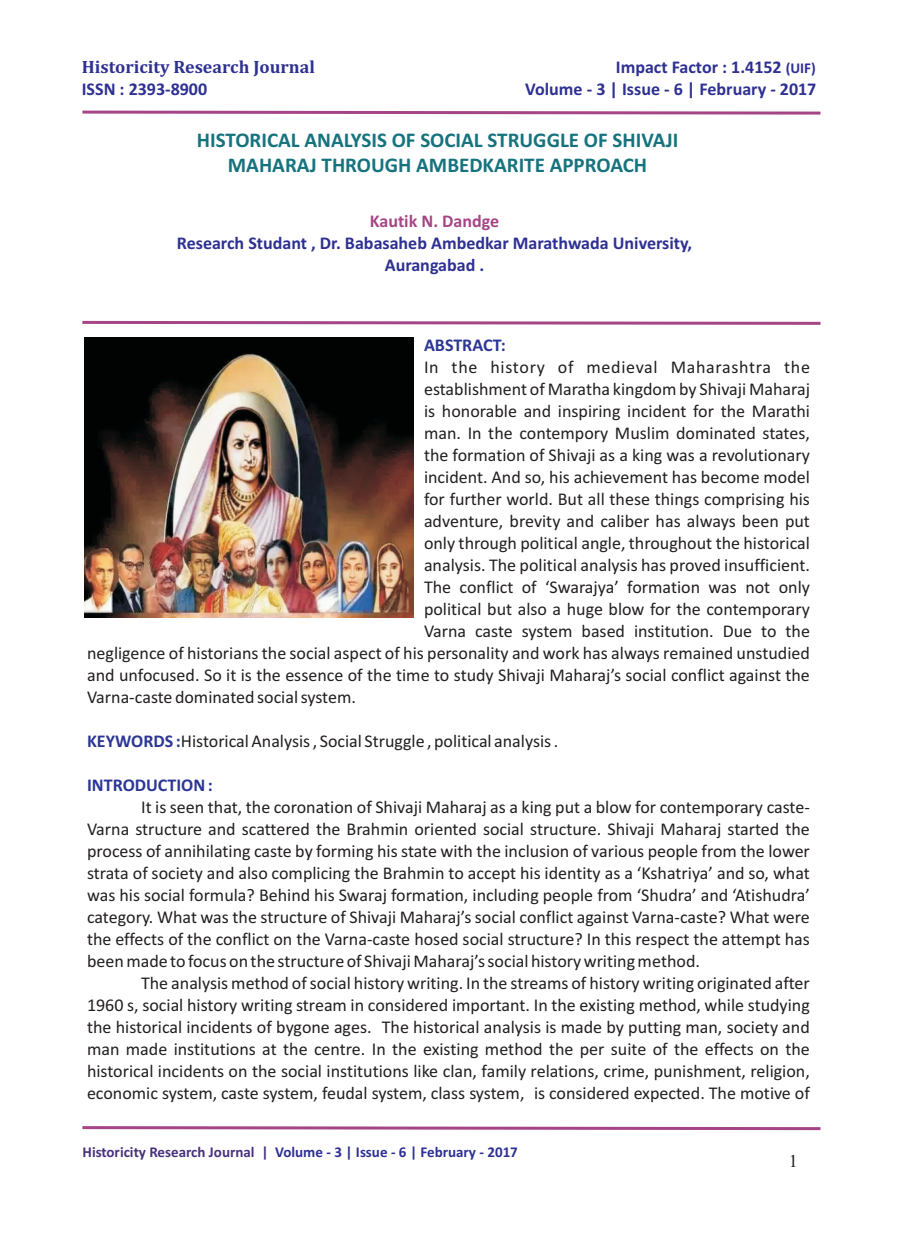
<style>
.page{position:relative;width:898px;height:1242px;background:#fff}
.page>*{position:absolute;margin:0;border:0;box-sizing:border-box;transform-origin:0 0}
.t1{font:700 21px/25.7px "Calibri";color:#16737e;text-align:center}
.t2{font:18px/21.9px "Calibri";color:#231f20;text-align:justify}
.t3{font:700 18px/21.9px "Calibri";color:#2e3092;text-align:center}
.t4{font:18px "Calibri";letter-spacing:.04em;color:#231f20}
.t5{font:700 18px "Cambria";color:#2e3092}
.t6{font:700 18px "Calibri";color:#2c3695}
.t7{font:700 18px "Calibri";color:#a54586}
.t8{font:18px "Times New Roman";color:#231f20}
.t9{font:700 15px "Calibri";color:#2e3092}
.s1{font-size:15px}
.s2{font-weight:700;color:#2c3695}
.s3{color:#49317d}
</style>
<div class="page">
<img style="left:85px;top:337px;width:328px;height:280px">
<svg style="left:82px;top:1126px;width:739px;height:5px"></svg>
<svg style="left:82px;top:320px;width:739px;height:5px"></svg>
<svg style="left:82px;top:110px;width:739px;height:5px"></svg>
<p class="t5" style="left:82px;top:59px;width:234px">Historicity Research Journal</p>
<p class="t3" style="left:615px;top:57px;width:201px">Impact Factor : 1.4152 <span class="s1">(UIF)</span></p>
<p class="t3" style="left:82px;top:79px;width:127px">ISSN : 2393-8900</p>
<p class="t3" style="left:525px;top:79px;width:292px">Volume - 3 | Issue - 6 | February - 2017</p>
<p class="t1" style="left:197px;top:129px;width:482px">HISTORICAL ANALYSIS OF SOCIAL STRUGGLE OF SHIVAJI<br>MAHARAJ THROUGH AMBEDKARITE APPROACH</p>
<p class="t7" style="left:370px;top:213px;width:131px">Kautik N. Dandge</p>
<p class="t3" style="left:177px;top:233px;width:516px">Research Studant , Dr. Babasaheb Ambedkar Marathwada University,<br>Aurangabad .</p>
<p class="t6" style="left:424px;top:338px;width:83px">ABSTRACT:</p>
<p class="t4" style="left:424px;top:360px;width:387px">In the history of medieval Maharashtra the</p>
<p class="t2" style="left:424px;top:380px;width:387px">establishment of Maratha kingdom by Shivaji Maharaj</p>
<p class="t2" style="left:424px;top:402px;width:387px">is honorable and inspiring incident for the Marathi</p>
<p class="t2" style="left:424px;top:424px;width:387px">man. In the contempory Muslim dominated states,</p>
<p class="t2" style="left:424px;top:446px;width:387px">the formation of Shivaji as a king was a revolutionary</p>
<p class="t2" style="left:424px;top:468px;width:387px">incident. And so, his achievement has become model</p>
<p class="t2" style="left:424px;top:490px;width:387px">for further world. But all these things comprising his</p>
<p class="t2" style="left:424px;top:512px;width:387px">adventure, brevity and caliber has always been put</p>
<p class="t2" style="left:424px;top:534px;width:387px">only through political angle, throughout the historical</p>
<p class="t2" style="left:424px;top:556px;width:387px">analysis. The political analysis has proved insufficient.</p>
<p class="t2" style="left:424px;top:578px;width:387px">The conflict of ‘Swarajya’ formation was not only</p>
<p class="t2" style="left:424px;top:600px;width:387px">political but also a huge blow for the contemporary</p>
<p class="t2" style="left:424px;top:621px;width:387px">Varna caste system based institution. Due to the</p>
<p class="t2" style="left:87px;top:643px;width:724px">negligence of historians the social aspect of his personality and work has always remained unstudied</p>
<p class="t2" style="left:87px;top:665px;width:724px">and unfocused. So it is the essence of the time to study Shivaji Maharaj’s social conflict against the</p>
<p class="t2" style="left:87px;top:687px;width:270px">Varna-caste dominated social system.</p>
<p class="t2" style="left:87px;top:731px;width:472px"><span class="s2">KEYWORDS :</span>Historical Analysis , Social Struggle , political analysis .</p>
<p class="t6" style="left:87px;top:777px;width:127px">INTRODUCTION :</p>
<p class="t2" style="left:87px;top:797px;width:724px;text-indent:54px">It is seen that, the coronation of Shivaji Maharaj as a king put a blow for contemporary caste-Varna structure and scattered the Brahmin oriented social structure. Shivaji Maharaj started the process of annihilating caste by forming his state with the inclusion of various people from the lower strata of society and also complicing the Brahmin to accept his identity as a ‘Kshatriya’ and so, what was his social formula? Behind his Swaraj formation, including people from ‘Shudra’ and ‘Atishudra’ category. What was the structure of Shivaji Maharaj’s social conflict against Varna-caste? What were the effects of the conflict on the Varna-caste hosed social structure? In this respect the attempt has been made to focus on the structure of Shivaji Maharaj’s social history writing method.</p>
<p class="t2" style="left:87px;top:973px;width:724px;text-indent:54px">The analysis method of social history writing. In the streams of history writing originated after 1960 s, social history writing stream in considered important. In the existing method, while studying the historical incidents of bygone ages. The historical analysis is made by putting man, society and man made institutions at the centre. In the existing method the per suite of the effects on the historical incidents on the social institutions like clan, family relations, crime, punishment, religion, economic system, caste system, feudal system, class system, is considered expected. The motive of</p>
<p class="t9" style="left:82px;top:1145px;width:436px"><span class="s3">Historicity Research Journal |</span> Volume - 3 | Issue - 6 | February - 2017</p>
<p class="t8" style="left:788px;top:1154px;width:10px">1</p>
</div>
